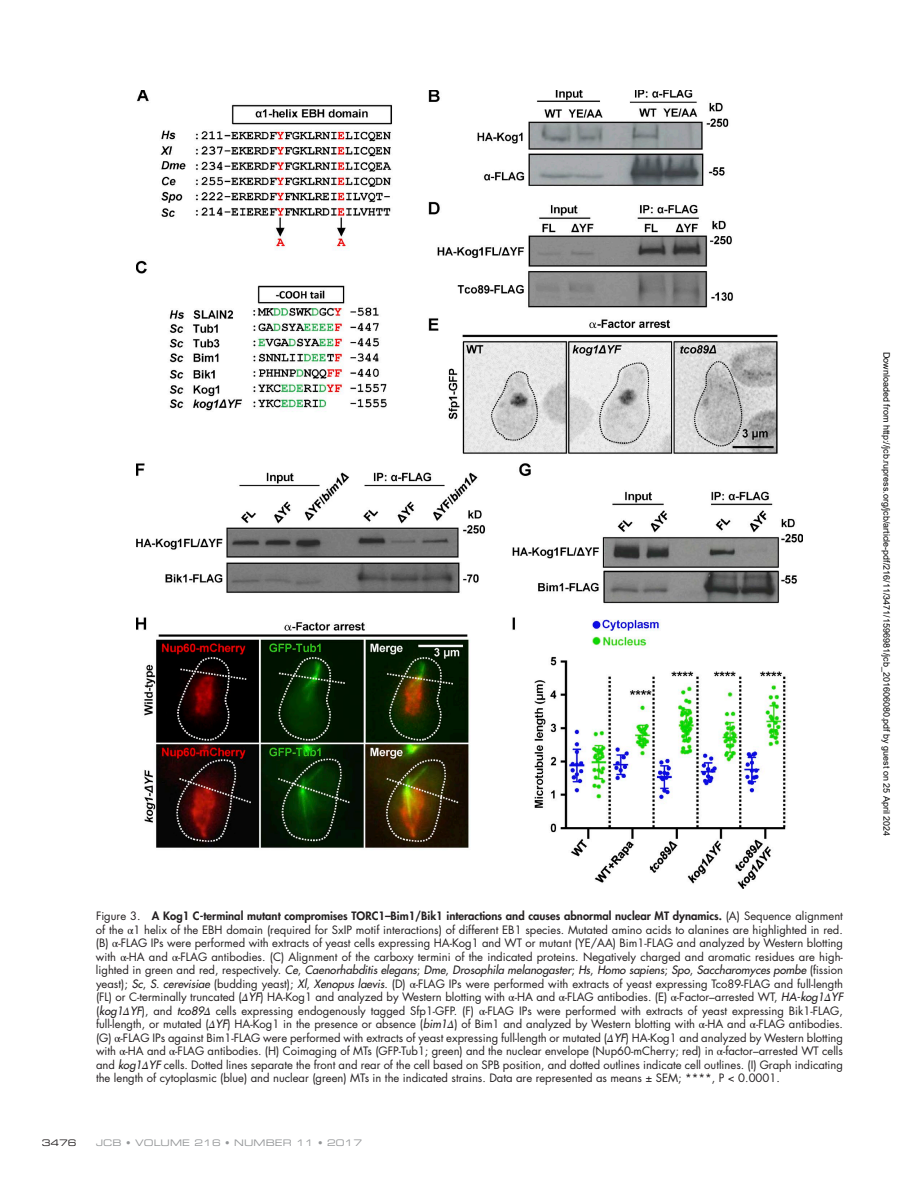
<style>
.page{position:relative;width:918px;height:1188px;background:#fff}
.page>*{position:absolute;margin:0;border:0;box-sizing:border-box;transform-origin:0 0}
.t1{font:11.25px/13.5px "Futura Std";color:#231f20;text-align:justify}
.t2{font:9px "Arial";color:#000}
.t3{font:9px "Eurostile LT Std Ex 2";letter-spacing:.01em;color:#949698}
.t4{font:9px "Eurostile LT Std Ex 2";color:#231f20}
.s1{font-weight:800}
.s2{font-family:"STIX General"}
.s3{font-weight:500;font-style:italic}
.s4{font-family:"STIX General";font-style:italic}
</style>
<div class="page">
<img style="left:137px;top:90px;width:665px;height:799px">
<p class="t1" style="left:96px;top:910px;width:749px">Figure 3. <span class="s1">A Kog1 C-terminal mutant compromises TORC1–Bim1/Bik1 interactions and causes abnormal nuclear MT dynamics.</span> (A) Sequence alignment of the <span class="s2">α</span>1 helix of the EBH domain (required for SxIP motif interactions) of different EB1 species. Mutated amino acids to alanines are highlighted in red. (B) <span class="s2">α</span>-FLAG IPs were performed with extracts of yeast cells expressing HA-Kog1 and WT or mutant (YE/AA) Bim1-FLAG and analyzed by Western blotting with <span class="s2">α</span>-HA and <span class="s2">α</span>-FLAG antibodies. (C) Alignment of the carboxy termini of the indicated proteins. Negatively charged and aromatic residues are high&shy;lighted in green and red, respectively. <span class="s3">Ce</span>, <span class="s3">Caenorhabditis elegans</span>; <span class="s3">Dme</span>, <span class="s3">Drosophila melanogaster</span>; <span class="s3">Hs</span>, <span class="s3">Homo sapiens</span>; <span class="s3">Spo</span>, <span class="s3">Saccharomyces pombe</span> (fission yeast); <span class="s3">Sc</span>, <span class="s3">S. cerevisiae</span> (budding yeast); <span class="s3">Xl</span>, <span class="s3">Xenopus laevis</span>. (D) <span class="s2">α</span>-FLAG IPs were performed with extracts of yeast expressing Tco89-FLAG and full-length (FL) or C-terminally truncated (<span class="s4">Δ</span><span class="s3">YF</span>) HA-Kog1 and analyzed by Western blotting with <span class="s2">α</span>-HA and <span class="s2">α</span>-FLAG antibodies. (E) <span class="s2">α</span>-Factor–arrested WT, <span class="s3">HA-kog1</span><span class="s4">Δ</span><span class="s3">YF </span>(<span class="s3">kog1</span><span class="s4">Δ</span><span class="s3">YF</span>), and <span class="s3">tco89</span><span class="s4">Δ</span> cells expressing endogenously tagged Sfp1-GFP. (F) <span class="s2">α</span>-FLAG IPs were performed with extracts of yeast expressing Bik1-FLAG, full-length, or mutated (<span class="s4">Δ</span><span class="s3">YF</span>) HA-Kog1 in the presence or absence (<span class="s3">bim1</span><span class="s4">Δ</span>) of Bim1 and analyzed by Western blotting with <span class="s2">α</span>-HA and <span class="s2">α</span>-FLAG antibodies. (G) <span class="s2">α</span>-FLAG IPs against Bim1-FLAG were performed with extracts of yeast expressing full-length or mutated (<span class="s4">Δ</span><span class="s3">YF</span>) HA-Kog1 and analyzed by Western blotting with <span class="s2">α</span>-HA and <span class="s2">α</span>-FLAG antibodies. (H) Coimaging of MTs (GFP-Tub1; green) and the nuclear envelope (Nup60-mCherry; red) in <span class="s2">α</span>-factor–arrested WT cells and <span class="s3">kog1</span><span class="s4">Δ</span><span class="s3">YF</span> cells. Dotted lines separate the front and rear of the cell based on SPB position, and dotted outlines indicate cell outlines. (I) Graph indicating the length of cytoplasmic (blue) and nuclear (green) MTs in the indicated strains. Data are represented as means ± SEM; ****, P &lt; 0.0001.</p>
<p class="t4" style="left:42px;top:1136px;width:36px">3476</p>
<p class="t3" style="left:96px;top:1136px;width:268px">JCB • VOLUME 216 • NUMBER 11 • 2017</p>
<p class="t2" style="left:890px;top:352px;width:486px;rotate:90deg">Downloaded from http://jcb.rupress.org/jcb/article-pdf/216/11/3471/1596981/jcb_201606080.pdf by guest on 25 April 2024</p>
</div>
